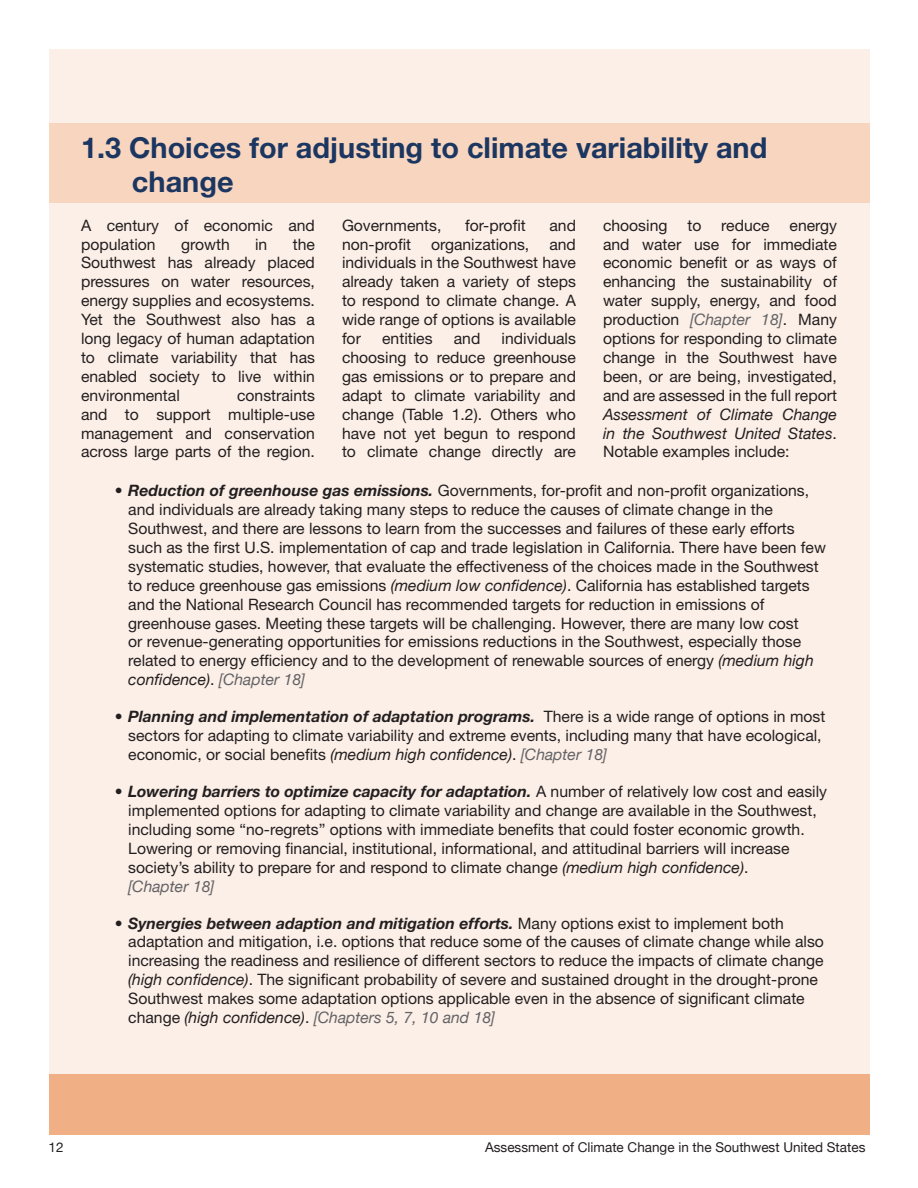
<style>
.page{position:relative;width:918px;height:1188px;background:#fff}
.page>*{position:absolute;margin:0;border:0;box-sizing:border-box;transform-origin:0 0}
.Section_Headings{font:700 28.8px/34.7px "Helvetica Neue";color:#1b3661}
.Bullets{font:15.75px/18.9px "Helvetica Neue";color:#231f20}
.Body{font:15.75px/18.9px "Helvetica Neue";color:#231f20;text-align:justify}
.t1{font:13.5px "Helvetica Neue";color:#231f20}
.s1{font-style:italic;color:#636366}
.s2{font-style:italic}
.s3{font-weight:700;font-style:italic}
</style>
<div class="page">
<div style="left:49px;top:1066px;width:820px;height:69px;background:#f0af85"></div>
<div style="left:49px;top:49px;width:820px;height:1025px;background:#fcefe7"></div>
<div style="left:49px;top:124px;width:820px;height:79px;background:#f7d5be"></div>
<p class="Section_Headings" style="left:132px;top:130px;width:637px;text-indent:-51px">1.3 Choices for adjusting to climate variability and change</p>
<p class="Body" style="left:342px;top:215px;width:101px">Governments,</p>
<p class="Body" style="left:465px;top:215px;width:62px">for-profit</p>
<p class="Body" style="left:549px;top:215px;width:28px">and</p>
<p class="Body" style="left:342px;top:234px;width:71px">non-profit</p>
<p class="Body" style="left:431px;top:234px;width:100px">organizations,</p>
<p class="Body" style="left:81px;top:215px;width:235px">A century of economic and population</p>
<p class="Body" style="left:603px;top:215px;width:66px">choosing</p>
<p class="Body" style="left:687px;top:215px;width:16px">to</p>
<p class="Body" style="left:721px;top:215px;width:50px">reduce</p>
<p class="Body" style="left:603px;top:215px;width:236px;text-indent:187px">energy and water use for immediate economic benefit or as ways of enhancing the sustainability of water supply, energy, and food production <span class="s1">[Chapter 18]</span>. Many options for responding to climate change in the Southwest have been, or are being, investigated, and are assessed in the full report <span class="s2">Assessment of Climate Change in the Southwest United States</span>.<br>Notable examples include:</p>
<p class="Bullets" style="left:128px;top:481px;width:699px;text-indent:-14px">• <span class="s3">Reduction of greenhouse gas emissions.</span> Governments, for-profit and non-profit organizations, and individuals are already taking many steps to reduce the causes of climate change in the Southwest, and there are lessons to learn from the successes and failures of these early efforts such as the first U.S. implementation of cap and trade legislation in California. There have been few systematic studies, however, that evaluate the effectiveness of the choices made in the Southwest to reduce greenhouse gas emissions <span class="s2">(medium low confidence)</span>. California has established targets and the National Research Council has recommended targets for reduction in emissions of greenhouse gases. Meeting these targets will be challenging. However, there are many low cost<br>or revenue-generating opportunities for emissions reductions in the Southwest, especially those related to energy efficiency and to the development of renewable sources of energy <span class="s2">(medium high confidence)</span>. <span class="s1">[Chapter 18]</span></p>
<p class="Bullets" style="left:128px;top:707px;width:699px;text-indent:-14px">• <span class="s3">Planning and implementation of adaptation programs.</span> There is a wide range of options in most sectors for adapting to climate variability and extreme events, including many that have ecological, economic, or social benefits <span class="s2">(medium high confidence)</span>. <span class="s1">[Chapter 18]</span></p>
<p class="Bullets" style="left:128px;top:782px;width:700px;text-indent:-14px">• <span class="s3">Lowering barriers to optimize capacity for adaptation.</span> A number of relatively low cost and easily implemented options for adapting to climate variability and change are available in the Southwest, including some “no-regrets” options with immediate benefits that could foster economic growth.<br>Lowering or removing financial, institutional, informational, and attitudinal barriers will increase society’s ability to prepare for and respond to climate change <span class="s2">(medium high confidence)</span>.<br><span class="s1">[Chapter 18]</span></p>
<p class="Bullets" style="left:128px;top:913px;width:697px;text-indent:-14px">• <span class="s3">Synergies between adaption and mitigation efforts.</span> Many options exist to implement both adaptation and mitigation, i.e. options that reduce some of the causes of climate change while also increasing the readiness and resilience of different sectors to reduce the impacts of climate change <span class="s2">(high confidence)</span>. The significant probability of severe and sustained drought in the drought-prone Southwest makes some adaptation options applicable even in the absence of significant climate change <span class="s2">(high confidence)</span>. <span class="s1">[Chapters 5, 7, 10 and 18]</span></p>
<p class="Body" style="left:81px;top:234px;width:236px;text-indent:212px">the Southwest has already placed pressures on water resources, energy supplies and ecosystems.<br>Yet the Southwest also has a long legacy of human adaptation to climate variability that has enabled society to live within environmental</p>
<p class="Body" style="left:181px;top:234px;width:50px">growth</p>
<p class="Body" style="left:255px;top:234px;width:14px">in</p>
<p class="Body" style="left:342px;top:234px;width:236px;text-indent:207px">and individuals in the Southwest have already taken a variety of steps to respond to climate change. A wide range of options is available for</p>
<p class="Body" style="left:342px;top:329px;width:236px;text-indent:160px">individuals choosing to reduce greenhouse gas emissions or to prepare and adapt to climate variability and change (Table 1.2). Others who have not yet begun to respond to climate change directly are</p>
<p class="Body" style="left:382px;top:329px;width:52px">entities</p>
<p class="Body" style="left:454px;top:329px;width:28px">and</p>
<p class="Body" style="left:81px;top:385px;width:236px;text-indent:156px">constraints and to support multiple-use management and conservation across large parts of the region.</p>
<p class="t1" style="left:49px;top:1138px;width:17px">12</p>
<p class="t1" style="left:485px;top:1138px;width:382px">Assessment of Climate Change in the Southwest United States</p>
</div>
